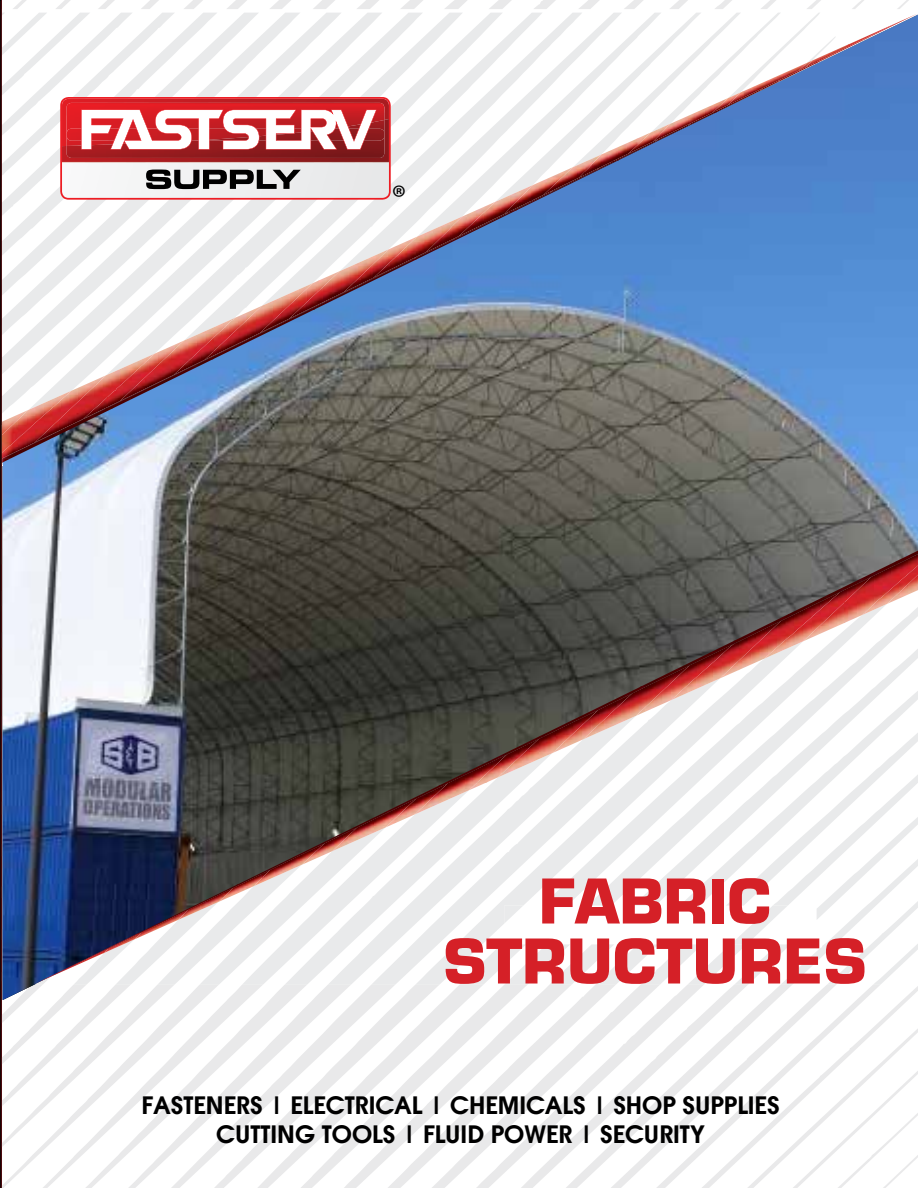
<style>
.page{position:relative;width:918px;height:1188px;background:#fff}
.page>*{position:absolute;margin:0;border:0;box-sizing:border-box;transform-origin:0 0}
.t1{font:700 60px/60px "Eurostile";color:#d52027;text-align:center}
.t2{font:34.5px "Myriad Pro";color:#000}
.t3{font:600 24px/28.8px "Atlanta";color:#000;text-align:center}
</style>
<div class="page">
<svg style="left:391px;top:1000px;width:43px;height:188px"></svg>
<svg style="left:434px;top:1000px;width:44px;height:188px"></svg>
<svg style="left:478px;top:1000px;width:45px;height:188px"></svg>
<svg style="left:523px;top:1000px;width:45px;height:188px"></svg>
<svg style="left:568px;top:1000px;width:45px;height:188px"></svg>
<svg style="left:613px;top:1000px;width:44px;height:188px"></svg>
<svg style="left:657px;top:1000px;width:46px;height:188px"></svg>
<svg style="left:703px;top:1000px;width:215px;height:188px"></svg>
<img style="left:391px;top:0;width:527px;height:1000px">
<svg style="left:391px;top:9px;width:527px;height:450px;background:#6584a9"></svg>
<div style="left:837px;top:61px;width:81px;height:50px;background:#4b7dc7"></div>
<img style="left:837px;top:13px;width:81px;height:48px">
<img style="left:391px;top:341px;width:112px;height:34px">
<img style="left:391px;top:306px;width:152px;height:35px">
<img style="left:391px;top:13px;width:26px;height:98px">
<img style="left:417px;top:13px;width:78px;height:98px">
<img style="left:495px;top:13px;width:78px;height:98px">
<img style="left:573px;top:13px;width:168px;height:154px">
<img style="left:651px;top:13px;width:186px;height:120px">
<img style="left:814px;top:14px;width:103px;height:49px">
<img style="left:391px;top:111px;width:328px;height:192px">
<img style="left:617px;top:111px;width:102px;height:50px">
<img style="left:514px;top:160px;width:105px;height:50px">
<img style="left:412px;top:210px;width:106px;height:50px">
<img style="left:391px;top:279px;width:26px;height:31px">
<img style="left:742px;top:44px;width:107px;height:54px">
<img style="left:848px;top:21px;width:53px;height:26px">
<img style="left:584px;top:138px;width:54px;height:37px">
<img style="left:424px;top:186px;width:108px;height:67px">
<img style="left:531px;top:167px;width:54px;height:34px">
<img style="left:391px;top:217px;width:71px;height:61px">
<img style="left:459px;top:185px;width:74px;height:51px">
<img style="left:543px;top:155px;width:58px;height:40px">
<img style="left:628px;top:61px;width:184px;height:93px">
<img style="left:391px;top:678px;width:25px;height:306px">
<img style="left:416px;top:641px;width:44px;height:343px">
<img style="left:460px;top:604px;width:45px;height:380px">
<img style="left:505px;top:579px;width:259px;height:405px">
<img style="left:550px;top:620px;width:368px;height:364px">
<img style="left:596px;top:662px;width:322px;height:322px">
<img style="left:641px;top:704px;width:277px;height:280px">
<img style="left:688px;top:746px;width:230px;height:238px">
<img style="left:735px;top:788px;width:183px;height:196px">
<img style="left:781px;top:830px;width:137px;height:154px">
<img style="left:827px;top:872px;width:91px;height:112px">
<img style="left:873px;top:914px;width:45px;height:70px">
<img style="left:504px;top:906px;width:19px;height:18px">
<img style="left:731px;top:906px;width:57px;height:38px">
<img style="left:391px;top:782px;width:97px;height:49px">
<img style="left:527px;top:693px;width:105px;height:60px">
<img style="left:632px;top:644px;width:107px;height:72px">
<img style="left:738px;top:592px;width:107px;height:78px">
<img style="left:844px;top:540px;width:74px;height:83px">
<img style="left:391px;top:836px;width:25px;height:15px">
<img style="left:415px;top:754px;width:92px;height:60px">
<img style="left:498px;top:710px;width:100px;height:67px">
<img style="left:583px;top:665px;width:107px;height:74px">
<img style="left:671px;top:621px;width:110px;height:79px">
<img style="left:764px;top:577px;width:108px;height:82px">
<img style="left:862px;top:539px;width:56px;height:76px">
<img style="left:788px;top:561px;width:109px;height:56px">
<img style="left:896px;top:539px;width:22px;height:26px">
<img style="left:735px;top:614px;width:54px;height:29px">
<img style="left:640px;top:640px;width:95px;height:47px">
<img style="left:539px;top:686px;width:108px;height:51px">
<img style="left:438px;top:736px;width:107px;height:50px">
<img style="left:391px;top:785px;width:52px;height:51px">
<img style="left:0;top:0;width:391px;height:1188px">
<h2 class="t2" style="left:392px;top:176px;width:16px">®</h2>
<h1 class="t1" style="left:443px;top:871px;width:425px">FABRIC<br>STRUCTURES</h1>
<p class="t3" style="left:142px;top:1090px;width:639px">FASTENERS | ELECTRICAL | CHEMICALS | SHOP SUPPLIES<br>CUTTING TOOLS | FLUID POWER | SECURITY</p>
</div>
